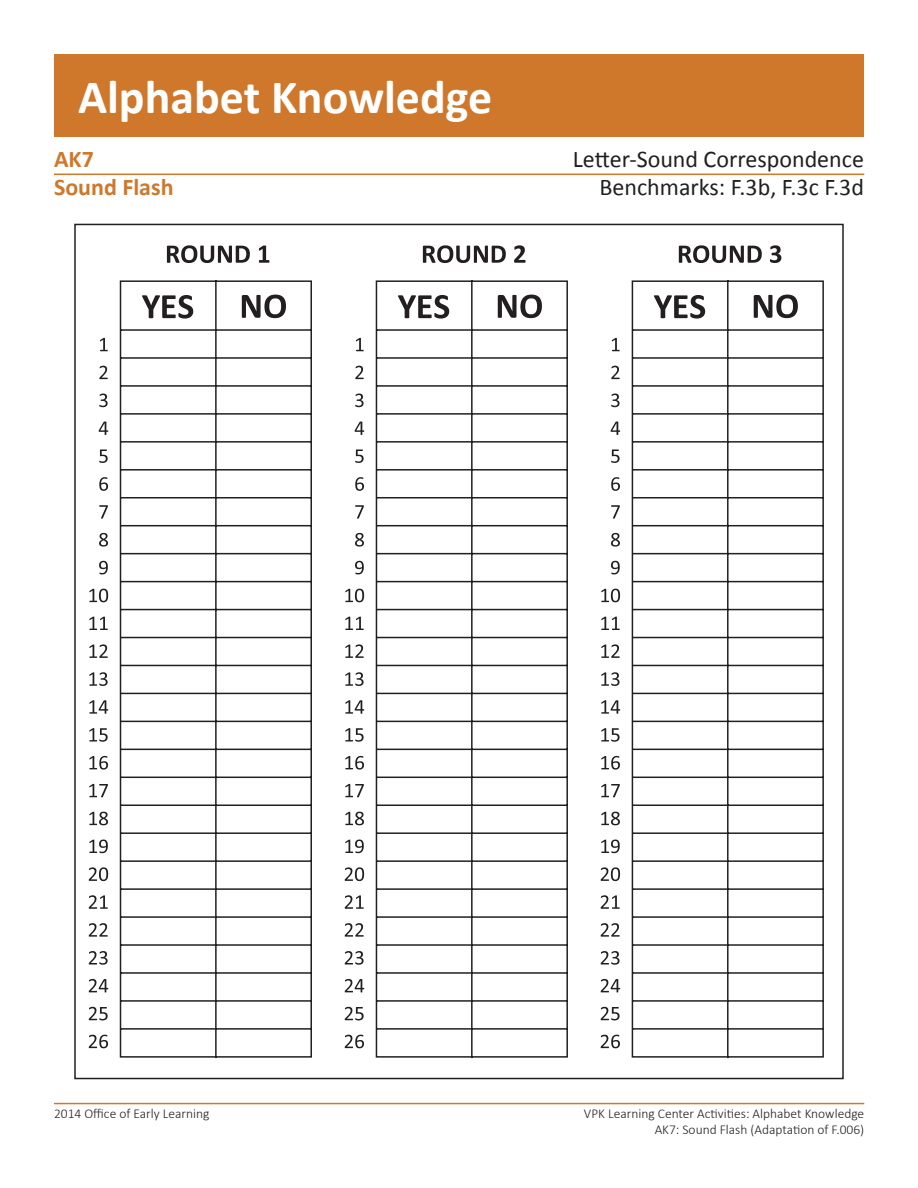
<style>
.page{position:relative;width:918px;height:1188px;background:#fff}
.page>*{position:absolute;margin:0;border:0;box-sizing:border-box;transform-origin:0 0}
.t1{font:700 48px "Calibri";color:#fff}
.t2{font:24px "Calibri";color:#231f20}
.t3{font:700 24px "Calibri";color:#cf782b}
.t4{font:300 13.5px/16.2px "Calibri";color:#231f20;text-align:right}
</style>
<div class="page">
<hr style="left:54px;top:1103px;width:810px;height:1px;background:#cf782b">
<div style="left:54px;top:54px;width:810px;height:82px;background:#cf782b"></div>
<hr style="left:54px;top:174px;width:810px;height:1px;background:#cf782b">
<svg style="left:119px;top:280px;width:193px;height:779px"></svg>
<svg style="left:142px;top:295px;width:51px;height:24px"></svg>
<svg style="left:242px;top:295px;width:44px;height:23px"></svg>
<svg style="left:167px;top:245px;width:83px;height:18px"></svg>
<svg style="left:259px;top:246px;width:10px;height:17px"></svg>
<svg style="left:100px;top:338px;width:8px;height:13px"></svg>
<svg style="left:89px;top:617px;width:19px;height:13px"></svg>
<svg style="left:99px;top:561px;width:9px;height:13px"></svg>
<svg style="left:89px;top:840px;width:19px;height:13px"></svg>
<svg style="left:89px;top:1007px;width:19px;height:13px"></svg>
<svg style="left:99px;top:449px;width:9px;height:14px"></svg>
<svg style="left:89px;top:728px;width:19px;height:14px"></svg>
<svg style="left:89px;top:895px;width:19px;height:14px"></svg>
<svg style="left:99px;top:394px;width:9px;height:13px"></svg>
<svg style="left:89px;top:672px;width:19px;height:14px"></svg>
<svg style="left:99px;top:505px;width:9px;height:14px"></svg>
<svg style="left:89px;top:784px;width:19px;height:13px"></svg>
<svg style="left:89px;top:951px;width:19px;height:14px"></svg>
<svg style="left:99px;top:366px;width:9px;height:13px"></svg>
<svg style="left:89px;top:644px;width:19px;height:14px"></svg>
<svg style="left:89px;top:589px;width:19px;height:13px"></svg>
<svg style="left:89px;top:867px;width:19px;height:14px"></svg>
<svg style="left:89px;top:1035px;width:19px;height:13px"></svg>
<svg style="left:99px;top:477px;width:9px;height:14px"></svg>
<svg style="left:89px;top:756px;width:19px;height:14px"></svg>
<svg style="left:89px;top:923px;width:19px;height:14px"></svg>
<svg style="left:99px;top:422px;width:9px;height:13px"></svg>
<svg style="left:89px;top:700px;width:19px;height:14px"></svg>
<svg style="left:99px;top:533px;width:9px;height:14px"></svg>
<svg style="left:89px;top:812px;width:19px;height:13px"></svg>
<svg style="left:89px;top:979px;width:19px;height:13px"></svg>
<svg style="left:375px;top:280px;width:193px;height:779px"></svg>
<svg style="left:398px;top:295px;width:51px;height:24px"></svg>
<svg style="left:498px;top:295px;width:44px;height:23px"></svg>
<svg style="left:423px;top:245px;width:83px;height:18px"></svg>
<svg style="left:514px;top:245px;width:12px;height:18px"></svg>
<svg style="left:356px;top:338px;width:8px;height:13px"></svg>
<svg style="left:345px;top:617px;width:19px;height:13px"></svg>
<svg style="left:355px;top:561px;width:9px;height:13px"></svg>
<svg style="left:345px;top:840px;width:19px;height:13px"></svg>
<svg style="left:345px;top:1007px;width:19px;height:13px"></svg>
<svg style="left:355px;top:449px;width:9px;height:14px"></svg>
<svg style="left:345px;top:728px;width:19px;height:14px"></svg>
<svg style="left:345px;top:895px;width:19px;height:14px"></svg>
<svg style="left:355px;top:394px;width:9px;height:13px"></svg>
<svg style="left:345px;top:672px;width:19px;height:14px"></svg>
<svg style="left:355px;top:505px;width:9px;height:14px"></svg>
<svg style="left:345px;top:784px;width:19px;height:13px"></svg>
<svg style="left:345px;top:951px;width:19px;height:14px"></svg>
<svg style="left:355px;top:366px;width:9px;height:13px"></svg>
<svg style="left:345px;top:644px;width:19px;height:14px"></svg>
<svg style="left:345px;top:589px;width:19px;height:13px"></svg>
<svg style="left:345px;top:867px;width:19px;height:14px"></svg>
<svg style="left:345px;top:1035px;width:19px;height:13px"></svg>
<svg style="left:355px;top:477px;width:9px;height:14px"></svg>
<svg style="left:345px;top:756px;width:19px;height:14px"></svg>
<svg style="left:345px;top:923px;width:19px;height:14px"></svg>
<svg style="left:355px;top:422px;width:9px;height:13px"></svg>
<svg style="left:345px;top:700px;width:19px;height:14px"></svg>
<svg style="left:355px;top:533px;width:9px;height:14px"></svg>
<svg style="left:345px;top:812px;width:19px;height:13px"></svg>
<svg style="left:345px;top:979px;width:19px;height:13px"></svg>
<svg style="left:631px;top:280px;width:193px;height:779px"></svg>
<svg style="left:654px;top:295px;width:51px;height:24px"></svg>
<svg style="left:754px;top:295px;width:44px;height:23px"></svg>
<svg style="left:679px;top:245px;width:83px;height:18px"></svg>
<svg style="left:770px;top:245px;width:11px;height:18px"></svg>
<svg style="left:612px;top:338px;width:8px;height:13px"></svg>
<svg style="left:601px;top:617px;width:19px;height:13px"></svg>
<svg style="left:611px;top:561px;width:9px;height:13px"></svg>
<svg style="left:601px;top:840px;width:19px;height:13px"></svg>
<svg style="left:601px;top:1007px;width:19px;height:13px"></svg>
<svg style="left:611px;top:449px;width:9px;height:14px"></svg>
<svg style="left:601px;top:728px;width:19px;height:14px"></svg>
<svg style="left:601px;top:895px;width:19px;height:14px"></svg>
<svg style="left:611px;top:394px;width:9px;height:13px"></svg>
<svg style="left:601px;top:672px;width:19px;height:14px"></svg>
<svg style="left:611px;top:505px;width:9px;height:14px"></svg>
<svg style="left:601px;top:784px;width:19px;height:13px"></svg>
<svg style="left:601px;top:951px;width:19px;height:14px"></svg>
<svg style="left:611px;top:366px;width:9px;height:13px"></svg>
<svg style="left:601px;top:644px;width:19px;height:14px"></svg>
<svg style="left:601px;top:589px;width:19px;height:13px"></svg>
<svg style="left:601px;top:867px;width:19px;height:14px"></svg>
<svg style="left:601px;top:1035px;width:19px;height:13px"></svg>
<svg style="left:611px;top:477px;width:9px;height:14px"></svg>
<svg style="left:601px;top:756px;width:19px;height:14px"></svg>
<svg style="left:601px;top:923px;width:19px;height:14px"></svg>
<svg style="left:611px;top:422px;width:9px;height:13px"></svg>
<svg style="left:601px;top:700px;width:19px;height:14px"></svg>
<svg style="left:611px;top:533px;width:9px;height:14px"></svg>
<svg style="left:601px;top:812px;width:19px;height:13px"></svg>
<svg style="left:601px;top:979px;width:19px;height:13px"></svg>
<p class="t1" style="left:78px;top:66px;width:416px">Alphabet Knowledge</p>
<p class="t3" style="left:54px;top:143px;width:41px">AK7</p>
<p class="t2" style="left:573px;top:143px;width:293px">Letter-Sound Correspondence</p>
<p class="t3" style="left:54px;top:172px;width:121px">Sound Flash</p>
<p class="t2" style="left:600px;top:172px;width:266px">Benchmarks: F.3b, F.3c F.3d</p>
<p class="t4" style="left:54px;top:1105px;width:157px">2014 Office of Early Learning</p>
<p class="t4" style="left:584px;top:1105px;width:282px">VPK Learning Center Activities: Alphabet Knowledge<br>AK7: Sound Flash (Adaptation of F.006)</p>
</div>
